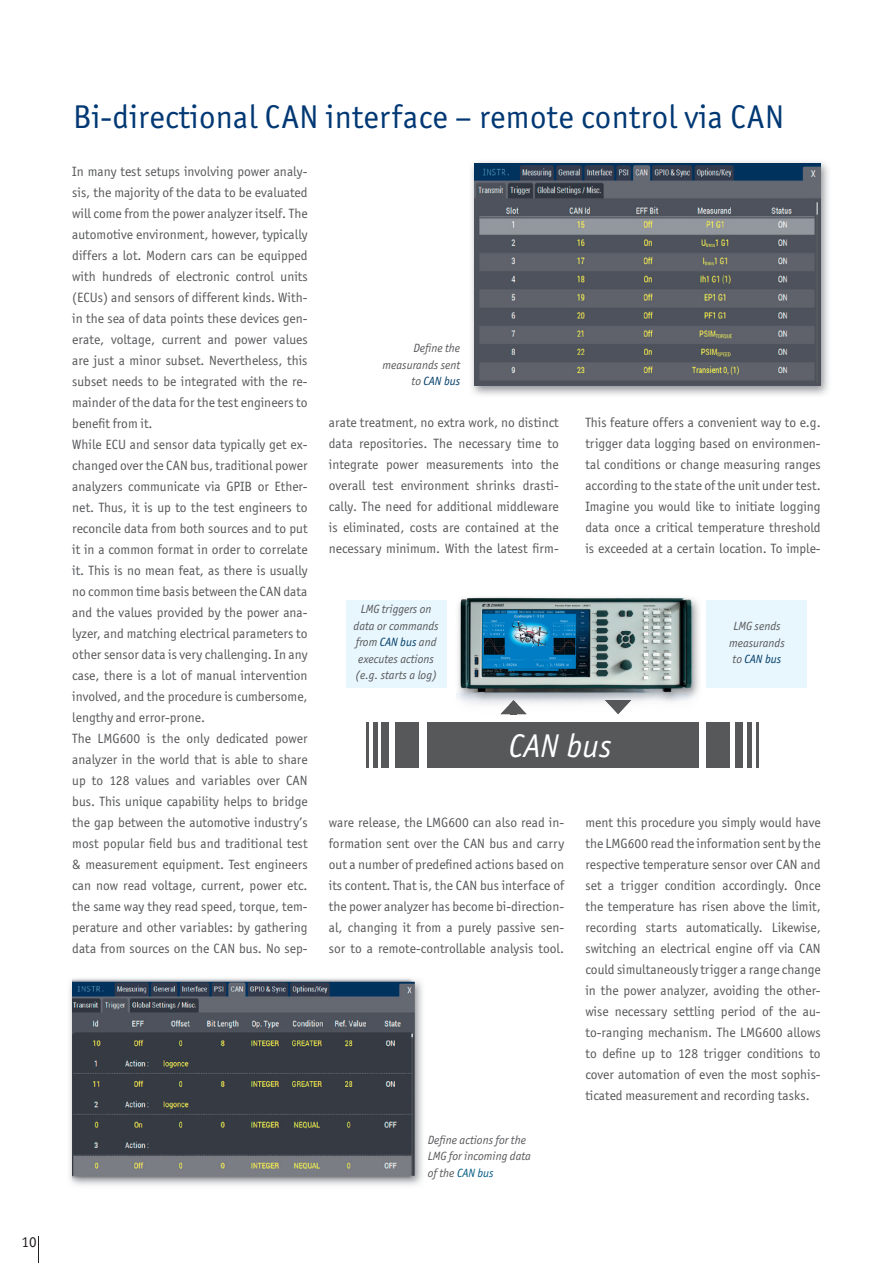
<style>
.page{position:relative;width:893px;height:1263px;background:#fff}
.page>*{position:absolute;margin:0;border:0;box-sizing:border-box;transform-origin:0 0}
.t1{font:33px "Officina Sans ITC Std";letter-spacing:.01em;color:#013874}
.t2{font:italic 33px "Officina Sans ITC Pro";letter-spacing:.01em;color:#fff}
.t3{font:15px "Officina Sans ITC Std";color:#231f20}
.t4{font:13.5px/21px "Officina Sans ITC Std";color:#57585a;text-align:justify}
.t5{font:italic 12px/16.5px "Officina Sans ITC Pro";color:#57585a;text-align:center}
.s1{color:#003d69}
.s2{color:#035b84}
</style>
<div class="page">
<img style="left:69px;top:980px;width:354px;height:205px">
<img style="left:72px;top:978px;width:344px;height:203px">
<img style="left:471px;top:161px;width:358px;height:234px">
<img style="left:475px;top:163px;width:346px;height:222px">
<div style="left:428px;top:722px;width:271px;height:45px;background:#57585a"></div>
<div style="left:706px;top:601px;width:101px;height:87px;background:#e8f6fd"></div>
<div style="left:706px;top:722px;width:24px;height:45px;background:#57585a"></div>
<div style="left:736px;top:722px;width:7px;height:45px;background:#57585a"></div>
<div style="left:747px;top:722px;width:5px;height:45px;background:#57585a"></div>
<hr style="left:756px;top:722px;width:3px;height:45px;background:#57585a">
<div style="left:395px;top:722px;width:24px;height:45px;background:#57585a"></div>
<div style="left:382px;top:722px;width:7px;height:45px;background:#57585a"></div>
<hr style="left:373px;top:722px;width:4px;height:45px;background:#57585a">
<hr style="left:366px;top:722px;width:3px;height:45px;background:#57585a">
<div style="left:346px;top:600px;width:100px;height:87px;background:#e8f6fd"></div>
<svg style="left:38px;top:1236px;width:1px;height:27px"></svg>
<img style="left:456px;top:599px;width:243px;height:99px">
<img style="left:610px;top:706px;width:16px;height:8px">
<img style="left:457px;top:597px;width:235px;height:109px">
<svg style="left:500px;top:700px;width:27px;height:14px"></svg>
<img style="left:605px;top:700px;width:26px;height:6px">
<p class="t3" style="left:22px;top:1233px;width:17px">10</p>
<h1 class="t1" style="left:73px;top:98px;width:712px">Bi-directional CAN interface – remote control via CAN</h1>
<p class="t4" style="left:72px;top:160px;width:237px;text-align:left">In many test setups involving power analy&shy;sis, the majority of the data to be evaluated will come from the power analyzer itself. The automotive environment, however, typically differs a lot. Modern cars can be equipped with hundreds of electronic control units (ECUs) and sensors of different kinds. With&shy;in the sea of data points these devices gen&shy;erate, voltage, current and power values are just a minor subset. Nevertheless, this subset needs to be integrated with the re&shy;mainder of the data for the test engineers to benefit from it.<br>While ECU and sensor data typically get ex&shy;changed over the CAN bus, traditional power analyzers communicate via GPIB or Ether&shy;net. Thus, it is up to the test engineers to reconcile data from both sources and to put it in a common format in order to correlate it. This is no mean feat, as there is usually no common time basis between the CAN data and the values provided by the power ana&shy;lyzer, and matching electrical parameters to other sensor data is very challenging. In any case, there is a lot of manual intervention involved, and the procedure is cumbersome, lengthy and error-prone.<br>The LMG600 is the only dedicated power analyzer in the world that is able to share up to 128 values and variables over CAN bus. This unique capability helps to bridge the gap between the automotive industry’s most popular field bus and traditional test &amp; measurement equipment. Test engineers can now read voltage, current, power etc. the same way they read speed, torque, tem&shy;perature and other variables: by gathering data from sources on the CAN bus. No sep-</p>
<p class="t5" style="left:382px;top:340px;width:79px;text-align:right">Define the measurands sent to <span class="s1">CAN bus</span></p>
<p class="t4" style="left:329px;top:412px;width:231px">arate treatment, no extra work, no distinct data repositories. The necessary time to integrate power measurements into the overall test environment shrinks drasti&shy;cally. The need for additional middleware is eliminated, costs are contained at the necessary minimum. With the latest firm-</p>
<p class="t5" style="left:354px;top:601px;width:87px">LMG triggers on data or commands from <span class="s1">CAN bus</span> and executes actions (e.g. starts a log)</p>
<p class="t4" style="left:585px;top:412px;width:237px">This feature offers a convenient way to e.g. trigger data logging based on environmen&shy;tal conditions or change measuring ranges according to the state of the unit under test.<br>Imagine you would like to initiate logging data once a critical temperature threshold is exceeded at a certain location. To imple-</p>
<p class="t5" style="left:729px;top:618px;width:57px">LMG sends measurands to <span class="s1">CAN bus</span></p>
<h1 class="t2" style="left:509px;top:727px;width:104px">CAN bus</h1>
<p class="t4" style="left:329px;top:812px;width:237px">ware release, the LMG600 can also read in&shy;formation sent over the CAN bus and carry out a number of predefined actions based on its content. That is, the CAN bus interface of the power analyzer has become bi-direction&shy;al, changing it from a purely passive sen&shy;sor to a remote-controllable analysis tool.</p>
<p class="t4" style="left:585px;top:812px;width:237px">ment this procedure you simply would have the LMG600 read the information sent by the respective temperature sensor over CAN and set a trigger condition accordingly. Once the temperature has risen above the limit, recording starts automatically. Likewise, switching an electrical engine off via CAN could simultaneously trigger a range change in the power analyzer, avoiding the other&shy;wise necessary settling period of the au&shy;to-ranging mechanism. The LMG600 allows to define up to 128 trigger conditions to cover automation of even the most sophis&shy;ticated measurement and recording tasks.</p>
<p class="t5" style="left:428px;top:1131px;width:105px;text-align:left">Define actions for the<br>LMG for incoming data of the <span class="s2">CAN bus</span></p>
</div>
